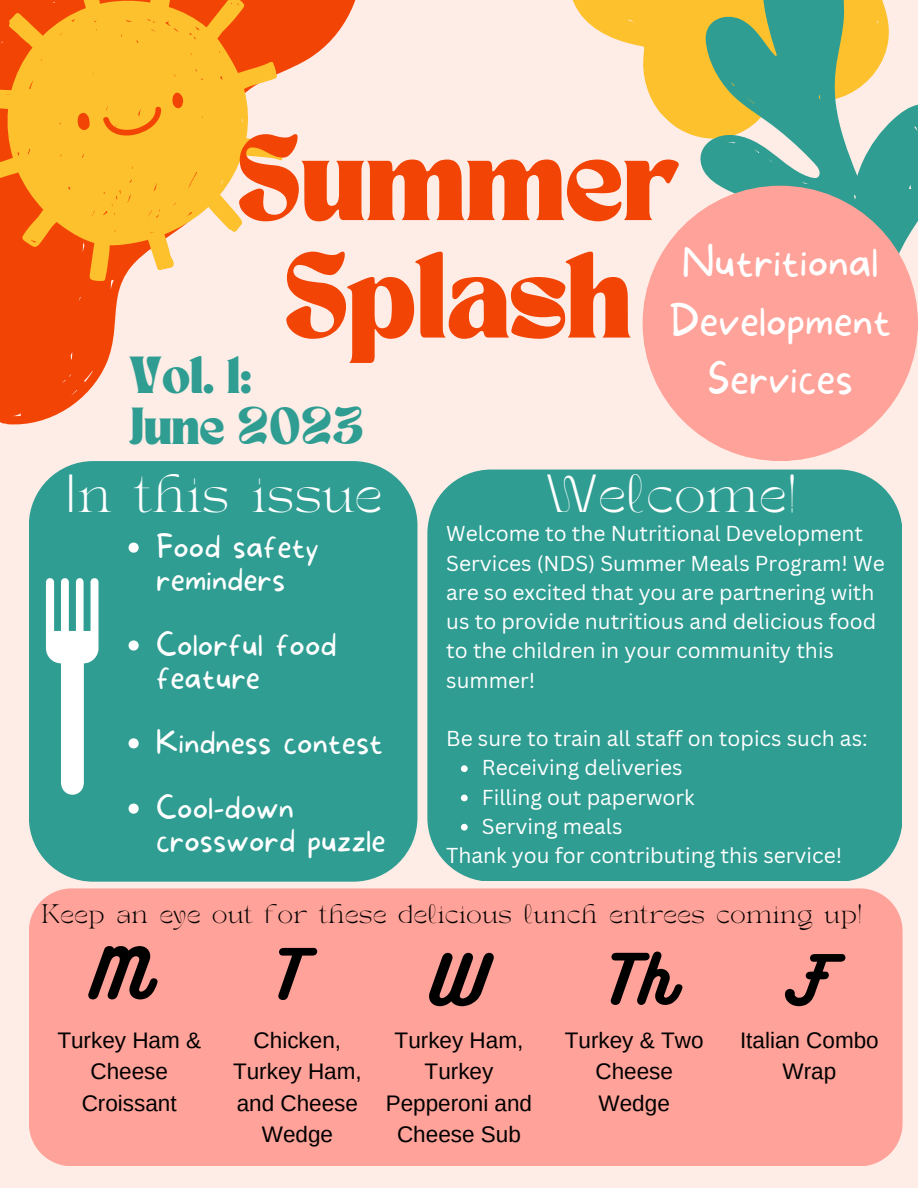
<style>
.page{position:relative;width:918px;height:1188px;background:#feede6}
.page>*{position:absolute;margin:0;border:0;box-sizing:border-box;transform-origin:0 0}
.t1{font:84.6px/117.4px "TAN NIMBUS";color:#f24405;text-align:center}
.t2{font:61.5px "Bukhari Script";color:#000}
.t3{font:100 42px/58.5px "More Sugar";color:#fff;text-align:center}
.t4{font:37.5px "TANTWINKLE";color:#fff}
.t5{font:36.45px "TAN NIMBUS";color:#2f9d92}
.t6{font:100 31.5px/32.7px "More Sugar";color:#fff}
.t7{font:22.5px/31.5px "Arimo";color:#000;text-align:center}
.t8{font:21px/29.2px "Canva Sans";color:#fff}
.t9{font:18.75px "TANTWINKLE";color:#000}
</style>
<div class="page">
<svg style="left:0;top:0;width:356px;height:425px"></svg>
<svg style="left:0;top:0;width:313px;height:303px;fill:#fcc12d"></svg>
<svg style="left:76px;top:91px;width:113px;height:60px;background:#fab328"></svg>
<svg style="left:572px;top:0;width:74px;height:84px"></svg>
<svg style="left:646px;top:0;width:272px;height:378px"></svg>
<div style="left:29px;top:461px;width:388px;height:421px;background:#2f9d92;border-radius:64px"></div>
<div style="left:427px;top:470px;width:475px;height:411px;background:#2f9d92"></div>
<div style="left:643px;top:186px;width:275px;height:275px;background:#ffa299;border-radius:50%"></div>
<div style="left:29px;top:888px;width:873px;height:278px;background:#ffa299"></div>
<svg style="left:46px;top:578px;width:53px;height:217px"></svg>
<svg style="left:461px;top:765px;width:7px;height:7px"></svg>
<svg style="left:461px;top:795px;width:7px;height:6px"></svg>
<svg style="left:461px;top:824px;width:7px;height:7px"></svg>
<svg style="left:129px;top:543px;width:10px;height:10px"></svg>
<svg style="left:129px;top:640px;width:10px;height:11px"></svg>
<svg style="left:129px;top:738px;width:10px;height:10px"></svg>
<svg style="left:129px;top:804px;width:10px;height:10px"></svg>
<p class="t1" style="left:238px;top:130px;width:443px">Summer<br>Splash</p>
<p class="t3" style="left:669px;top:235px;width:224px">Nutritional<br>Development<br>Services</p>
<p class="t5" style="left:129px;top:355px;width:124px">Vol. 1:</p>
<p class="t5" style="left:129px;top:405px;width:236px">June 2023</p>
<p class="t4" style="left:64px;top:474px;width:320px">In this issue</p>
<p class="t6" style="left:156px;top:532px;width:164px">Food safety reminders</p>
<p class="t6" style="left:156px;top:630px;width:182px">Colorful food feature</p>
<p class="t6" style="left:156px;top:728px;width:228px">Kindness contest</p>
<p class="t6" style="left:156px;top:793px;width:231px">Cool-down crossword puzzle</p>
<p class="t4" style="left:545px;top:474px;width:254px">Welcome!</p>
<p class="t8" style="left:446px;top:519px;width:440px">Welcome to the Nutritional Development Services (NDS) Summer Meals Program! We are so excited that you are partnering with us to provide nutritious and delicious food to the children in your community this summer!</p>
<p class="t8" style="left:446px;top:723px;width:423px">Be sure to train all staff on topics such as:</p>
<p class="t8" style="left:482px;top:753px;width:202px">Receiving deliveries</p>
<p class="t8" style="left:482px;top:782px;width:214px">Filling out paperwork</p>
<p class="t8" style="left:482px;top:811px;width:142px">Serving meals</p>
<p class="t8" style="left:446px;top:840px;width:398px">Thank you for contributing this service!</p>
<p class="t9" style="left:41px;top:904px;width:823px">Keep an eye out for these delicious lunch entrees coming up!</p>
<p class="t2" style="left:92px;top:934px;width:58px">M</p>
<p class="t2" style="left:271px;top:934px;width:38px">T</p>
<p class="t2" style="left:430px;top:941px;width:60px">W</p>
<p class="t2" style="left:603px;top:939px;width:71px">Th</p>
<p class="t2" style="left:785px;top:941px;width:42px">F</p>
<p class="t7" style="left:57px;top:1024px;width:145px">Turkey Ham &amp;<br>Cheese<br>Croissant</p>
<p class="t7" style="left:233px;top:1024px;width:130px">Chicken,<br>Turkey Ham, and Cheese<br>Wedge</p>
<p class="t7" style="left:386px;top:1024px;width:148px">Turkey Ham,<br>Turkey<br>Pepperoni and<br>Cheese Sub</p>
<p class="t7" style="left:565px;top:1024px;width:140px">Turkey &amp; Two<br>Cheese<br>Wedge</p>
<p class="t7" style="left:740px;top:1024px;width:140px">Italian Combo<br>Wrap</p>
</div>
